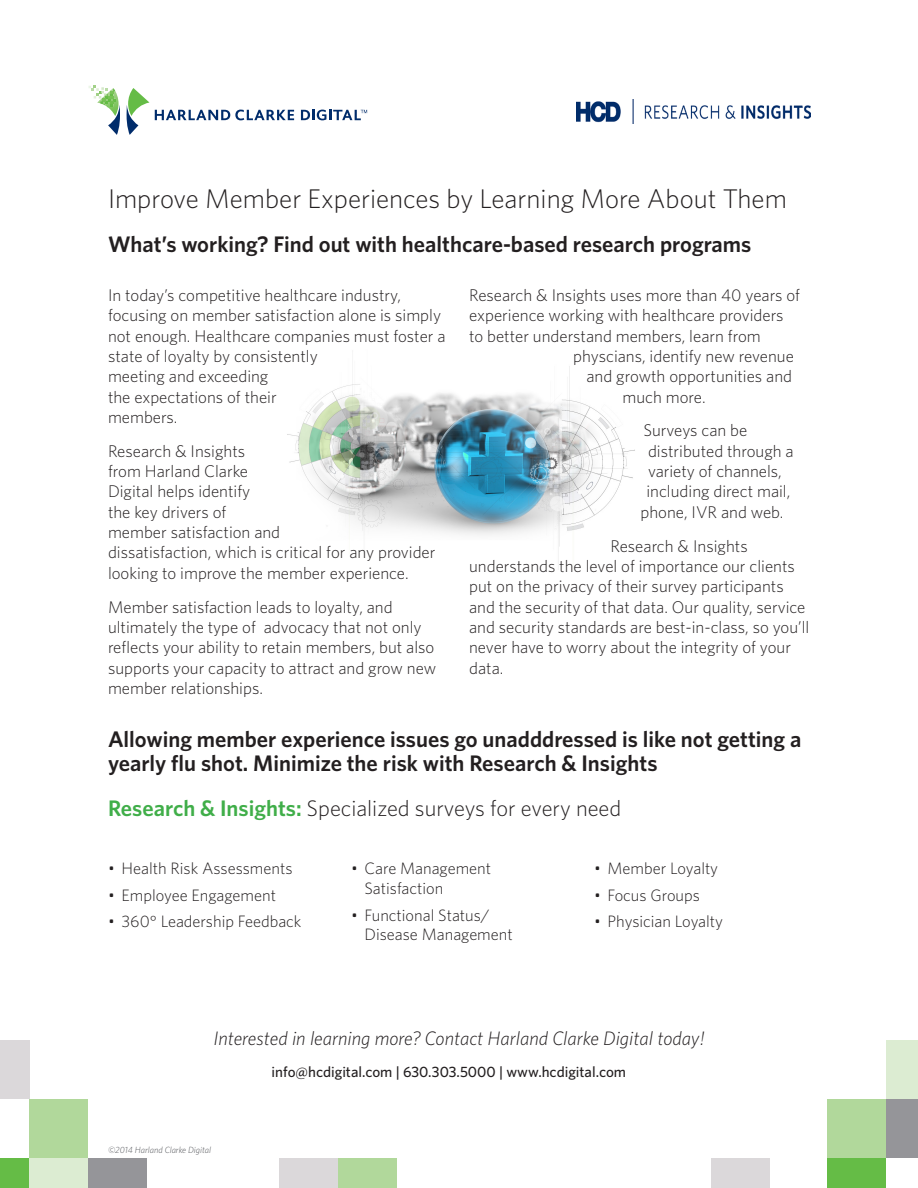
<style>
.page{position:relative;width:918px;height:1188px;background:#fff}
.page>*{position:absolute;margin:0;border:0;box-sizing:border-box;transform-origin:0 0}
.Paragraph_Style_1{font:300 27px "Whitney";color:#231f20}
.subtitle_no_space_af{font:600 22.5px/24px "Whitney";color:#231f20}
.Subtitles{font:600 22.5px "Whitney";color:#231f20}
.subtitle_no_space_af-2{font:300 22.5px "Whitney";color:#231f20}
.learning_more{font:italic 300 19.5px "Whitney";color:#231f20}
.t1{font:300 16.95px/20.4px "Whitney";color:#231f20}
.t2{font:300 16.5px/19.8px "Whitney";color:#231f20}
.semibold_bottom{font:500 15px "Whitney";color:#231f20}
.t3{font:italic 300 9px "Whitney";color:#54555a}
.s1{font-weight:600;color:#40ae49}
</style>
<div class="page">
<img style="left:287px;top:366px;width:348px;height:203px">
<svg style="left:127px;top:88px;width:22px;height:47px"></svg>
<svg style="left:91px;top:86px;width:29px;height:49px"></svg>
<svg style="left:155px;top:110px;width:139px;height:10px"></svg>
<svg style="left:301px;top:110px;width:66px;height:10px"></svg>
<div style="left:0;top:1158px;width:29px;height:30px;background:#65bc46"></div>
<div style="left:29px;top:1099px;width:59px;height:59px;background:#b1d89b"></div>
<div style="left:29px;top:1158px;width:59px;height:30px;background:#dcecd2"></div>
<div style="left:0;top:1041px;width:29px;height:58px;background:#dbd8da"></div>
<div style="left:827px;top:1158px;width:59px;height:30px;background:#65bc46"></div>
<div style="left:827px;top:1099px;width:59px;height:59px;background:#b1d89b"></div>
<div style="left:886px;top:1041px;width:32px;height:58px;background:#dcecd2"></div>
<div style="left:886px;top:1099px;width:32px;height:59px;background:#959599"></div>
<div style="left:88px;top:1158px;width:59px;height:30px;background:#959599"></div>
<div style="left:279px;top:1159px;width:59px;height:29px;background:#dbd8da"></div>
<div style="left:338px;top:1159px;width:59px;height:29px;background:#b1d89b"></div>
<div style="left:711px;top:1159px;width:59px;height:29px;background:#dbd8da"></div>
<img style="left:577px;top:100px;width:233px;height:23px">
<p class="Paragraph_Style_1" style="left:108px;top:180px;width:680px">Improve Member Experiences by Learning More About Them</p>
<p class="Subtitles" style="left:108px;top:229px;width:645px">What’s working? Find out with healthcare-based research programs</p>
<p class="t1" style="left:108px;top:284px;width:339px">In today’s competitive healthcare industry, focusing on member satisfaction alone is simply not enough. Healthcare companies must foster a state of loyalty by consistently<br>meeting and exceeding<br>the expectations of their<br>members.</p>
<p class="t1" style="left:108px;top:440px;width:329px">Research &amp; Insights<br>from Harland Clarke<br>Digital helps identify<br>the key drivers of<br>member satisfaction and<br>dissatisfaction, which is critical for any provider looking to improve the member experience.</p>
<p class="t1" style="left:108px;top:596px;width:330px">Member satisfaction leads to loyalty, and ultimately the type of advocacy that not only reflects your ability to retain members, but also supports your capacity to attract and grow new member relationships.</p>
<p class="t1" style="left:469px;top:284px;width:333px">Research &amp; Insights uses more than 40 years of</p>
<p class="t1" style="left:469px;top:305px;width:316px">experience working with healthcare providers</p>
<p class="t1" style="left:469px;top:325px;width:293px">to better understand members, learn from</p>
<p class="t1" style="left:573px;top:345px;width:222px">physcians, identify new revenue</p>
<p class="t1" style="left:586px;top:366px;width:207px">and growth opportunities and</p>
<p class="t1" style="left:622px;top:386px;width:85px">much more.</p>
<p class="t1" style="left:644px;top:420px;width:105px">Surveys can be</p>
<p class="t1" style="left:648px;top:440px;width:147px">distributed through a</p>
<p class="t1" style="left:648px;top:460px;width:135px">variety of channels,</p>
<p class="t1" style="left:646px;top:481px;width:145px">including direct mail,</p>
<p class="t1" style="left:640px;top:501px;width:145px">phone, IVR and web.</p>
<p class="t1" style="left:469px;top:535px;width:342px;text-indent:141px">Research &amp; Insights understands the level of importance our clients put on the privacy of their survey participants and the security of that data. Our quality, service and security standards are best-in-class, so you’ll never have to worry about the integrity of your data.</p>
<p class="subtitle_no_space_af" style="left:108px;top:727px;width:695px">Allowing member experience issues go unadddressed is like not getting a yearly flu shot. Minimize the risk with Research &amp; Insights</p>
<p class="subtitle_no_space_af-2" style="left:108px;top:793px;width:515px"><span class="s1">Research &amp; Insights:</span> Specialized surveys for every need</p>
<p class="t2" style="left:108px;top:858px;width:186px">• Health Risk Assessments</p>
<p class="t2" style="left:108px;top:885px;width:170px">• Employee Engagement</p>
<p class="t2" style="left:108px;top:911px;width:195px">• 360° Leadership Feedback</p>
<p class="t2" style="left:364px;top:858px;width:128px;text-indent:-14px">• Care Management<br>Satisfaction</p>
<p class="t2" style="left:364px;top:904px;width:150px;text-indent:-14px">• Functional Status/<br>Disease Management</p>
<p class="t2" style="left:594px;top:858px;width:126px">• Member Loyalty</p>
<p class="t2" style="left:594px;top:885px;width:108px">• Focus Groups</p>
<p class="t2" style="left:594px;top:911px;width:131px">• Physician Loyalty</p>
<p class="learning_more" style="left:213px;top:1025px;width:493px">Interested in learning more? Contact Harland Clarke Digital today!</p>
<p class="semibold_bottom" style="left:272px;top:1062px;width:356px">info@hcdigital.com | 630.303.5000 | www.hcdigital.com</p>
<p class="t3" style="left:108px;top:1143px;width:105px">©2014 Harland Clarke Digital</p>
</div>
